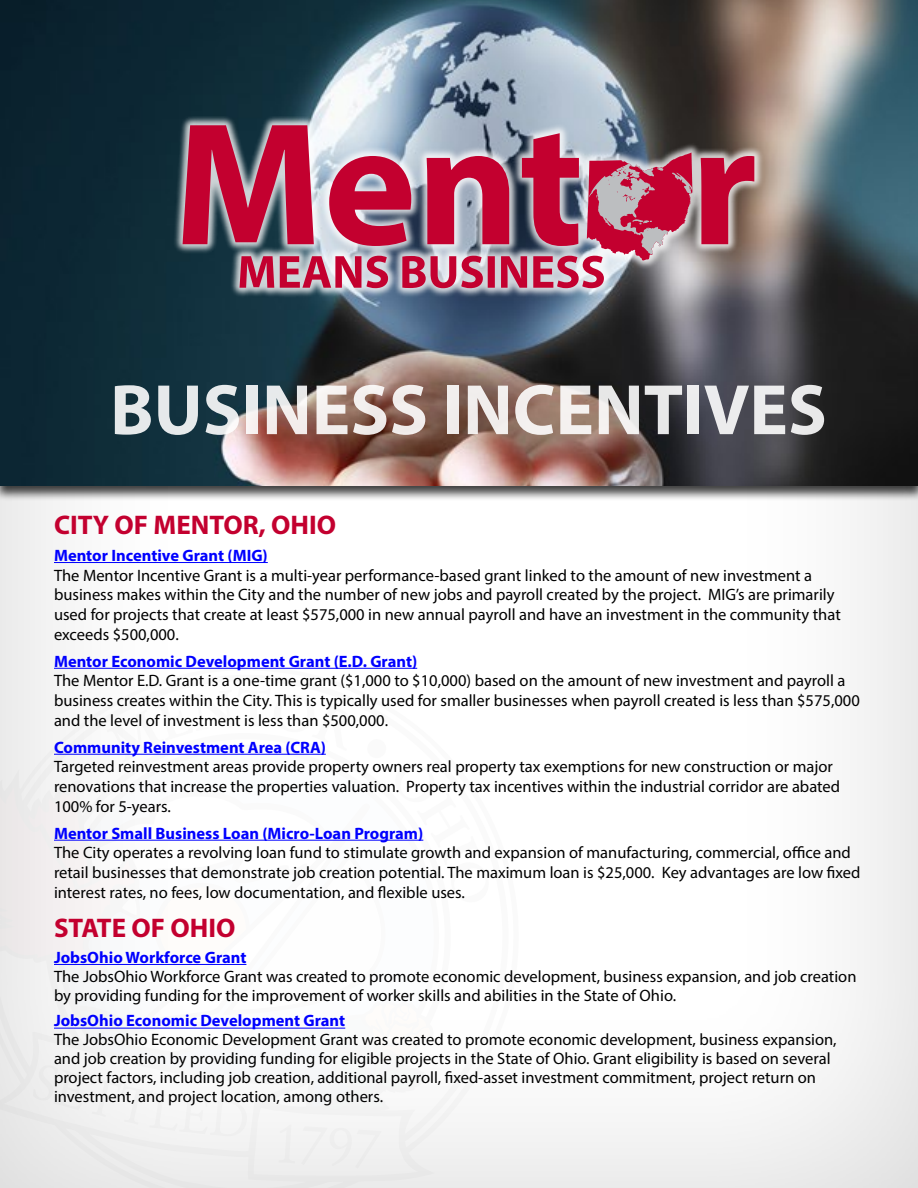
<style>
.page{position:relative;width:918px;height:1188px;background:#fff}
.page>*{position:absolute;margin:0;border:0;box-sizing:border-box;transform-origin:0 0}
.t1{font:700 72px "Myriad Pro";color:#fff}
.t2{font:700 27px "Myriad Pro";color:#c3002f}
.t3{font:16.5px/19.8px "Myriad Pro";color:#000}
.s1{font-weight:700;color:#00f}
</style>
<div class="page">
<div style="left:0;top:0;width:918px;height:1188px;background:#000;opacity:.17"></div>
<svg style="left:0;top:666px;width:525px;height:522px"></svg>
<svg style="left:0;top:687px;width:489px;height:482px"></svg>
<hr style="left:54px;top:562px;width:214px;height:1px;background:#00f">
<hr style="left:54px;top:668px;width:363px;height:1px;background:#00f">
<hr style="left:54px;top:754px;width:272px;height:1px;background:#00f">
<hr style="left:54px;top:840px;width:369px;height:1px;background:#00f">
<hr style="left:54px;top:964px;width:192px;height:1px;background:#00f">
<hr style="left:54px;top:1028px;width:291px;height:1px;background:#00f">
<div style="left:0;top:0;width:918px;height:501px;background:#000;opacity:.75"></div>
<img style="left:0;top:0;width:918px;height:486px">
<div style="left:173px;top:116px;width:591px;height:181px;background:#fff;opacity:.79"></div>
<svg style="left:183px;top:125px;width:571px;height:121px"></svg>
<svg style="left:240px;top:153px;width:452px;height:135px"></svg>
<h1 class="t1" style="left:110px;top:363px;width:718px">BUSINESS INCENTIVES</h1>
<p class="t2" style="left:54px;top:508px;width:284px">CITY OF MENTOR, OHIO</p>
<p class="t3" style="left:54px;top:545px;width:788px"><span class="s1">Mentor Incentive Grant (MIG)<br></span>The Mentor Incentive Grant is a multi-year performance-based grant linked to the amount of new investment a business makes within the City and the number of new jobs and payroll created by the project. MIG’s are primarily used for projects that create at least $575,000 in new annual payroll and have an investment in the community that exceeds $500,000.</p>
<p class="t3" style="left:54px;top:651px;width:807px"><span class="s1">Mentor Economic Development Grant (E.D. Grant)<br></span>The Mentor E.D. Grant is a one-time grant ($1,000 to $10,000) based on the amount of new investment and payroll a business creates within the City. This is typically used for smaller businesses when payroll created is less than $575,000 and the level of investment is less than $500,000.</p>
<p class="t3" style="left:54px;top:737px;width:788px"><span class="s1">Community Reinvestment Area (CRA)<br></span>Targeted reinvestment areas provide property owners real property tax exemptions for new construction or major renovations that increase the properties valuation. Property tax incentives within the industrial corridor are abated 100% for 5-years.</p>
<p class="t3" style="left:54px;top:823px;width:808px"><span class="s1">Mentor Small Business Loan (Micro-Loan Program)<br></span>The City operates a revolving loan fund to stimulate growth and expansion of manufacturing, commercial, office and retail businesses that demonstrate job creation potential. The maximum loan is $25,000. Key advantages are low fixed interest rates, no fees, low documentation, and flexible uses.</p>
<p class="t2" style="left:54px;top:910px;width:183px">STATE OF OHIO</p>
<p class="t3" style="left:54px;top:947px;width:804px;line-height:19px"><span class="s1">JobsOhio Workforce Grant<br></span>The JobsOhio Workforce Grant was created to promote economic development, business expansion, and job creation by providing funding for the improvement of worker skills and abilities in the State of Ohio.</p>
<p class="t3" style="left:54px;top:1011px;width:784px;line-height:18.9px"><span class="s1">JobsOhio Economic Development Grant<br></span>The JobsOhio Economic Development Grant was created to promote economic development, business expansion, and job creation by providing funding for eligible projects in the State of Ohio. Grant eligibility is based on several project factors, including job creation, additional payroll, fixed-asset investment commitment, project return on investment, and project location, among others.</p>
</div>
